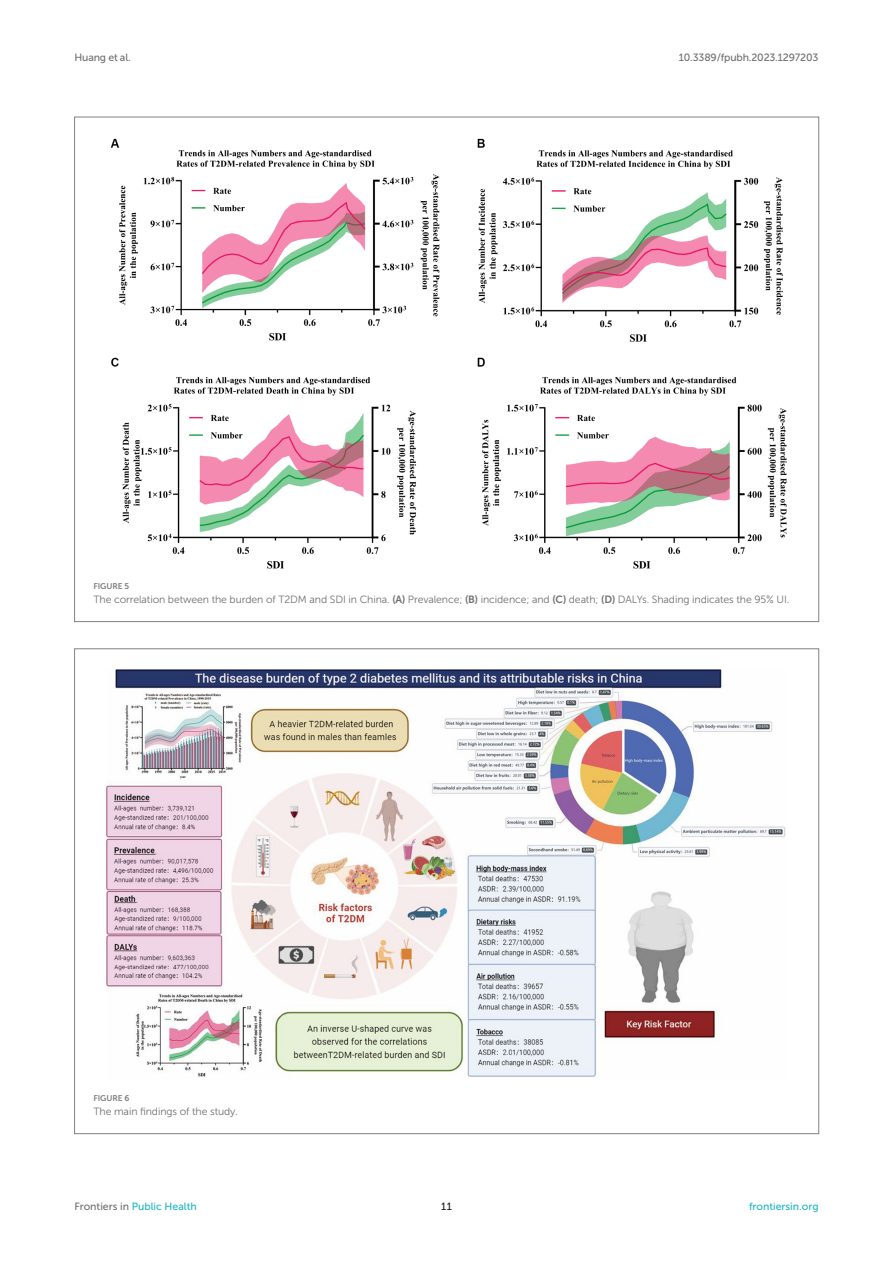
<style>
.page{position:relative;width:893px;height:1263px;background:#fff}
.page>*{position:absolute;margin:0;border:0;box-sizing:border-box;transform-origin:0 0}
.FIG_LEG{font:10.5px "Museo Sans 300";letter-spacing:-.01em;color:#706f70}
.t1{font:10.5px "Museo Sans 500";color:#1db5c3}
.t2{font:10.5px "Museo Sans 500";letter-spacing:-.015em;color:#706f70}
.t3{font:10.5px "Museo Sans 500";color:#1b1c1b}
.FIG_HD{font:8.25px "Museo Sans 700";letter-spacing:-.01em;color:#7e7f7f}
.s1{font-family:"Museo Sans 700"}
.s2{color:#706f70}
</style>
<div class="page">
<img style="left:110px;top:138px;width:677px;height:431px">
<img style="left:106px;top:669px;width:680px;height:408px">
<p class="t2" style="left:74px;top:51px;width:58px">Huang et al.</p>
<p class="t2" style="left:679px;top:51px;width:141px">10.3389/fpubh.2023.1297203</p>
<p class="FIG_HD" style="left:94px;top:582px;width:37px">FIGURE 5</p>
<p class="FIG_LEG" style="left:94px;top:593px;width:697px">The correlation between the burden of T2DM and SDI in China. <span class="s1">(A)</span> Prevalence; <span class="s1">(B)</span> incidence; and <span class="s1">(C)</span> death; <span class="s1">(D)</span> DALYs. Shading indicates the 95% UI.</p>
<p class="FIG_HD" style="left:94px;top:1094px;width:37px">FIGURE 6</p>
<p class="FIG_LEG" style="left:94px;top:1105px;width:146px">The main findings of the study.</p>
<p class="t1" style="left:74px;top:1200px;width:124px"><span class="s2">Frontiers in</span> Public Health</p>
<p class="t3" style="left:441px;top:1200px;width:12px">11</p>
<p class="t1" style="left:749px;top:1200px;width:71px">frontiersin.org</p>
</div>
